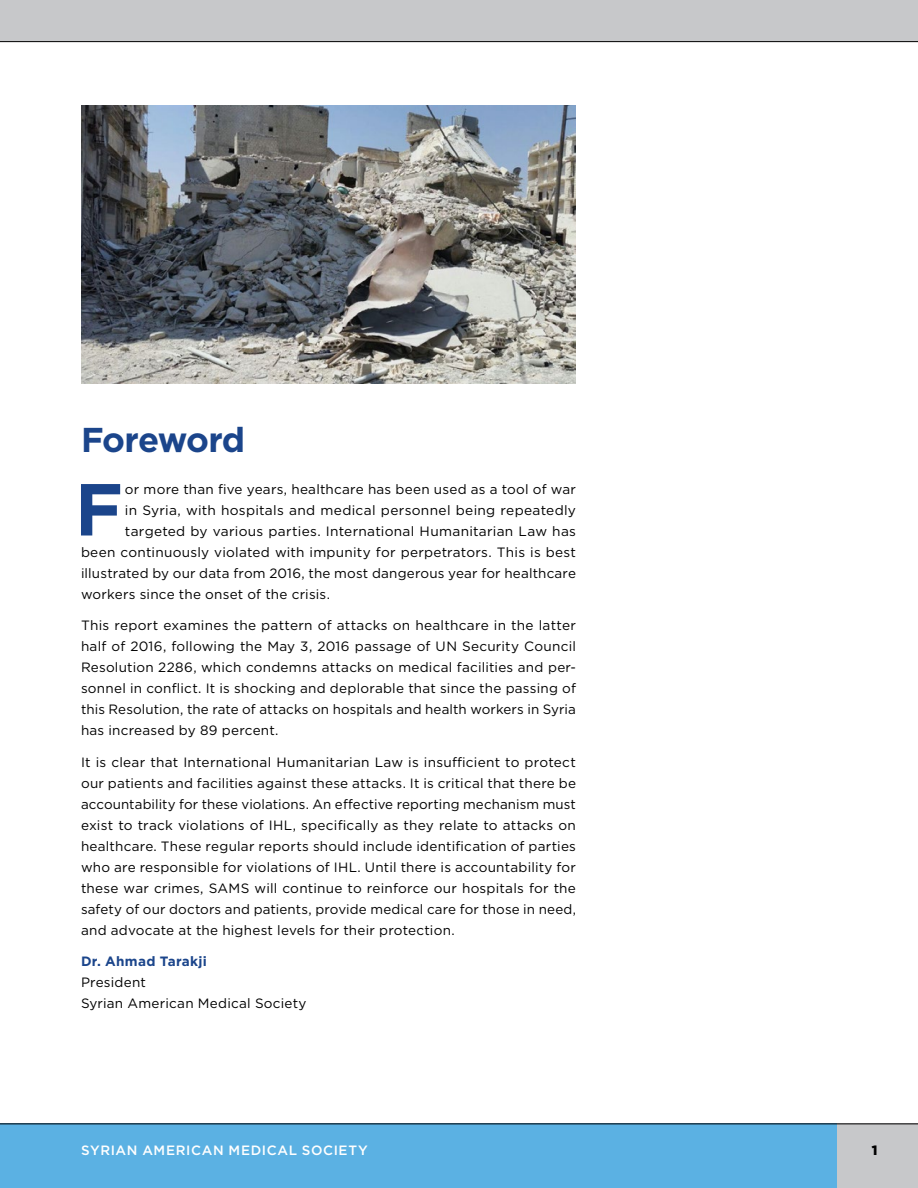
<style>
.page{position:relative;width:918px;height:1188px;background:#fff}
.page>*{position:absolute;margin:0;border:0;box-sizing:border-box;transform-origin:0 0}
.t1{font:700 73.5px "Gotham";color:#1b458b}
.t2{font:700 34.5px "Gotham";letter-spacing:-.025em;color:#1b458b}
.t3{font:13.5px/21px "Gotham";letter-spacing:.015em;color:#000;text-align:justify}
.t4{font:500 13.5px "Gotham";letter-spacing:.045em;color:#fff}
.t5{font:700 13.5px "Gotham";letter-spacing:.025em;color:#1b458b}
.t6{font:900 13.5px "Gotham";color:#000}
</style>
<div class="page">
<div style="left:837px;top:1124px;width:81px;height:64px;background:#c7c8ca"></div>
<div style="left:0;top:1124px;width:837px;height:64px;background:#5bb1e3"></div>
<hr style="left:0;top:1124px;width:918px;height:1px;background:#000">
<div style="left:0;top:0;width:918px;height:42px;background:#c7c8ca"></div>
<hr style="left:0;top:41px;width:918px;height:1px;background:#000">
<img style="left:81px;top:105px;width:495px;height:278px">
<h2 class="t2" style="left:81px;top:416px;width:166px">Foreword</h2>
<h1 class="t1" style="left:75px;top:461px;width:50px">F</h1>
<p class="t3" style="left:125px;top:478px;width:453px">or more than five years, healthcare has been used as a tool of war</p>
<p class="t3" style="left:125px;top:499px;width:453px">in Syria, with hospitals and medical personnel being repeatedly</p>
<p class="t3" style="left:125px;top:520px;width:453px">targeted by various parties. International Humanitarian Law has</p>
<p class="t3" style="left:81px;top:541px;width:497px">been continuously violated with impunity for perpetrators. This is best</p>
<p class="t3" style="left:81px;top:562px;width:497px">illustrated by our data from 2016, the most dangerous year for healthcare</p>
<p class="t3" style="left:81px;top:583px;width:251px">workers since the onset of the crisis.</p>
<p class="t3" style="left:81px;top:614px;width:497px">This report examines the pattern of attacks on healthcare in the latter half of 2016, following the May 3, 2016 passage of UN Security Council Resolution 2286, which condemns attacks on medical facilities and per&shy;sonnel in conflict. It is shocking and deplorable that since the passing of this Resolution, the rate of attacks on hospitals and health workers in Syria has increased by 89 percent.</p>
<p class="t3" style="left:81px;top:751px;width:497px">It is clear that International Humanitarian Law is insufficient to protect our patients and facilities against these attacks. It is critical that there be accountability for these violations. An effective reporting mechanism must exist to track violations of IHL, specifically as they relate to attacks on healthcare. These regular reports should include identification of parties who are responsible for violations of IHL. Until there is accountability for these war crimes, SAMS will continue to reinforce our hospitals for the safety of our doctors and patients, provide medical care for those in need, and advocate at the highest levels for their protection.</p>
<p class="t5" style="left:81px;top:952px;width:127px">Dr. Ahmad Tarakji</p>
<p class="t3" style="left:81px;top:971px;width:227px">President<br>Syrian American Medical Society</p>
<p class="t4" style="left:81px;top:1141px;width:288px">SYRIAN AMERICAN MEDICAL SOCIETY</p>
<p class="t6" style="left:872px;top:1141px;width:7px">1</p>
</div>
